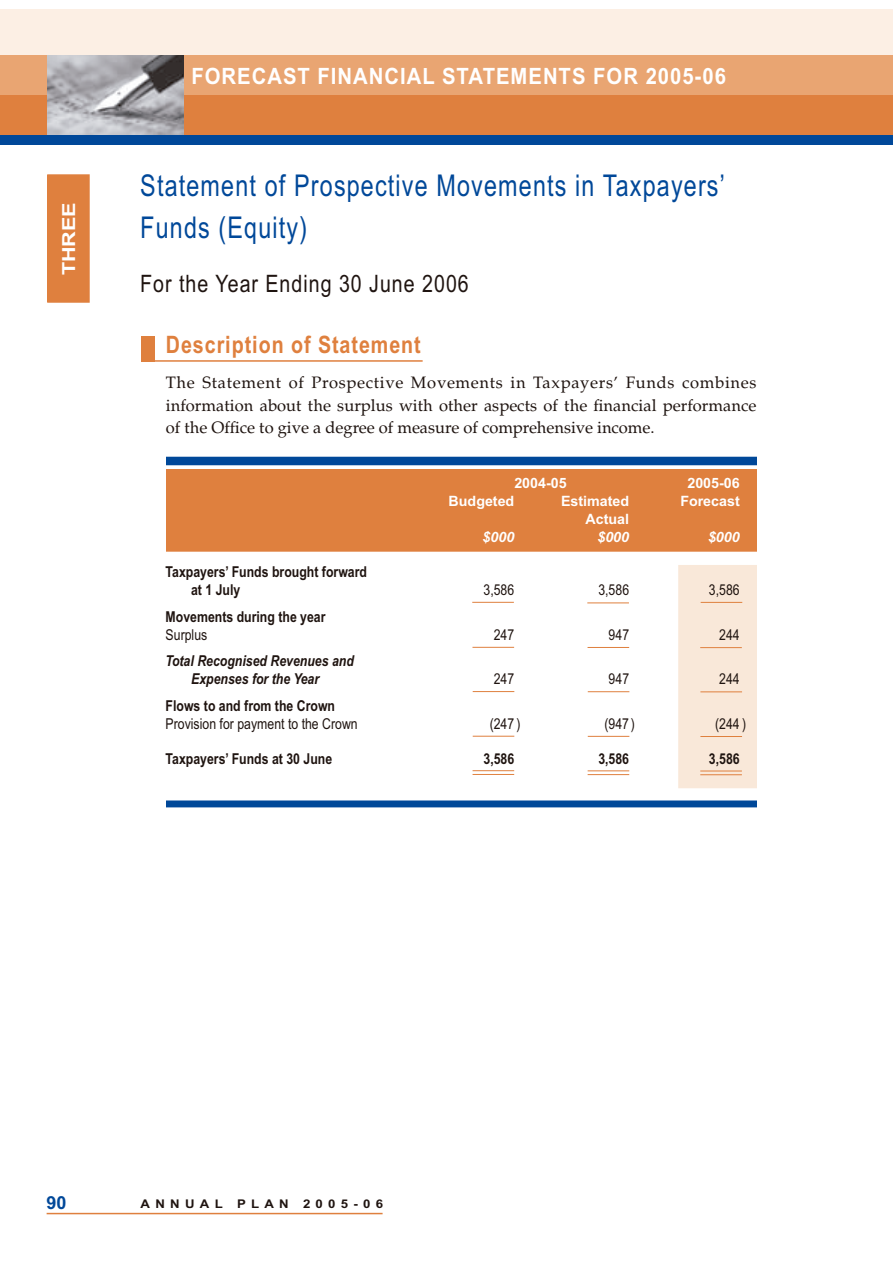
<style>
.page{position:relative;width:893px;height:1263px;background:#fff}
.page>*{position:absolute;margin:0;border:0;box-sizing:border-box;transform-origin:0 0}
.t1{font:30px/42px "Arial Narrow";letter-spacing:.04em;color:#004899;scale:.95 1}
.t2{font:24px "Arial Narrow";letter-spacing:.04em;color:#1f1410}
.t3{font:700 24px "Arial Narrow";letter-spacing:.04em;color:#df803e}
.t4{font:700 22.5px "Arial Narrow";letter-spacing:.04em;color:#fff;scale:1.1 1}
.t5{font:700 18px "Arial";color:#fff;scale:1.2 1}
.t6{font:700 18px "Arial";color:#004899}
.t7{font:16.5px/22.5px "Palatino";color:#1f1410;text-align:justify}
.t8{font:700 15px/18px "Arial Narrow";color:#1f1410}
.t9{font:15px "Arial Narrow";color:#1f1410}
.t10{font:italic 700 15px/18px "Arial Narrow";color:#1f1410}
.t11{font:700 14.25px "Arial";color:#fff}
.t12{font:italic 700 14.25px "Arial";color:#fff}
.t13{font:700 12px "Arial";letter-spacing:.4em;color:#1f1410;scale:1.1 1}
</style>
<div class="page">
<div style="left:48px;top:175px;width:41px;height:127px;background:#df803e"></div>
<div style="left:47px;top:174px;width:43px;height:129px;border:2px solid #df803e"></div>
<hr style="left:47px;top:1213px;width:336px;height:1px;background:#df803e">
<div style="left:0;top:60px;width:893px;height:82px;background:#df803e"></div>
<div style="left:0;top:18px;width:893px;height:77px;background:#e9a572"></div>
<img style="left:47px;top:55px;width:136px;height:80px">
<div style="left:0;top:135px;width:893px;height:10px;background:#004899"></div>
<div style="left:0;top:9px;width:893px;height:46px;background:#fcefe4"></div>
<hr style="left:140px;top:360px;width:283px;height:2px;background:#df803e">
<div style="left:679px;top:566px;width:82px;height:221px;background:#f9e8d9"></div>
<div style="left:678px;top:565px;width:83px;height:223px;border:2px solid #f9e8d9"></div>
<div style="left:160px;top:470px;width:600px;height:81px;background:#df803e"></div>
<div style="left:159px;top:469px;width:602px;height:83px;border:2px solid #df803e"></div>
<hr style="left:587px;top:602px;width:42px;height:1px;background:#df803e">
<hr style="left:700px;top:647px;width:42px;height:1px;background:#df803e">
<hr style="left:587px;top:647px;width:42px;height:1px;background:#df803e">
<hr style="left:472px;top:602px;width:42px;height:1px;background:#df803e">
<hr style="left:472px;top:647px;width:42px;height:1px;background:#df803e">
<hr style="left:701px;top:602px;width:41px;height:1px;background:#df803e">
<hr style="left:700px;top:691px;width:42px;height:1px;background:#df803e">
<hr style="left:588px;top:691px;width:41px;height:1px;background:#df803e">
<hr style="left:473px;top:691px;width:41px;height:1px;background:#df803e">
<hr style="left:700px;top:771px;width:42px;height:1px;background:#df803e">
<hr style="left:588px;top:770px;width:41px;height:1px;background:#df803e">
<hr style="left:473px;top:770px;width:41px;height:1px;background:#df803e">
<hr style="left:700px;top:774px;width:42px;height:1px;background:#df803e">
<hr style="left:588px;top:774px;width:41px;height:1px;background:#df803e">
<hr style="left:473px;top:774px;width:41px;height:1px;background:#df803e">
<div style="left:158px;top:801px;width:601px;height:6px;background:#004899"></div>
<div style="left:157px;top:800px;width:603px;height:7px;border:2px solid #004899"></div>
<hr style="left:700px;top:736px;width:42px;height:1px;background:#df803e">
<hr style="left:588px;top:736px;width:41px;height:1px;background:#df803e">
<hr style="left:473px;top:736px;width:41px;height:1px;background:#df803e">
<div style="left:165px;top:457px;width:595px;height:7px;background:#004899"></div>
<div style="left:164px;top:457px;width:597px;height:8px;border:2px solid #004899"></div>
<div style="left:140px;top:336px;width:14px;height:25px;background:#df803e"></div>
<div style="left:140px;top:446px;width:26px;height:393px;background:#fff"></div>
<div style="left:757px;top:445px;width:25px;height:394px;background:#fff"></div>
<div style="left:133px;top:328px;width:8px;height:41px;background:#fff"></div>
<p class="t5" style="left:62px;top:275px;width:63px;rotate:-90deg">THREE</p>
<h3 class="t4" style="left:191px;top:68px;width:488px">FORECAST FINANCIAL STATEMENTS FOR 2005-06</h3>
<h1 class="t1" style="left:140px;top:168px;width:617px">Statement of Prospective Movements in Taxpayers’<br>Funds (Equity)</h1>
<h2 class="t2" style="left:140px;top:275px;width:330px">For the Year Ending 30 June 2006</h2>
<h2 class="t3" style="left:166px;top:336px;width:257px">Description of Statement</h2>
<p class="t7" style="left:166px;top:373px;width:592px">The Statement of Prospective Movements in Taxpayers’ Funds combines information about the surplus with other aspects of the financial performance of the Office to give a degree of measure of comprehensive income.</p>
<p class="t11" style="left:514px;top:478px;width:54px">2004-05</p>
<p class="t11" style="left:687px;top:478px;width:54px">2005-06</p>
<p class="t11" style="left:449px;top:496px;width:67px">Budgeted</p>
<p class="t11" style="left:561px;top:496px;width:70px">Estimated</p>
<p class="t11" style="left:680px;top:496px;width:61px">Forecast</p>
<p class="t11" style="left:586px;top:514px;width:45px">Actual</p>
<p class="t12" style="left:483px;top:532px;width:33px">$000</p>
<p class="t12" style="left:597px;top:532px;width:33px">$000</p>
<p class="t12" style="left:708px;top:532px;width:33px">$000</p>
<p class="t8" style="left:191px;top:564px;width:177px;text-indent:-26px">Taxpayers’ Funds brought forward at 1 July</p>
<p class="t9" style="left:484px;top:584px;width:32px">3,586</p>
<p class="t9" style="left:598px;top:584px;width:32px">3,586</p>
<p class="t9" style="left:709px;top:584px;width:32px">3,586</p>
<p class="t8" style="left:166px;top:609px;width:161px">Movements during the year</p>
<p class="t9" style="left:166px;top:629px;width:43px">Surplus</p>
<p class="t9" style="left:494px;top:629px;width:22px">247</p>
<p class="t9" style="left:609px;top:629px;width:22px">947</p>
<p class="t9" style="left:719px;top:629px;width:22px">244</p>
<p class="t10" style="left:191px;top:653px;width:164px;text-indent:-26px">Total Recognised Revenues and<br>Expenses for the Year</p>
<p class="t9" style="left:494px;top:673px;width:22px">247</p>
<p class="t9" style="left:609px;top:673px;width:22px">947</p>
<p class="t9" style="left:719px;top:673px;width:22px">244</p>
<p class="t8" style="left:166px;top:698px;width:171px">Flows to and from the Crown</p>
<p class="t9" style="left:166px;top:718px;width:194px">Provision for payment to the Crown</p>
<p class="t9" style="left:490px;top:718px;width:32px">(247 )</p>
<p class="t9" style="left:604px;top:718px;width:32px">(947 )</p>
<p class="t9" style="left:715px;top:718px;width:32px">(244 )</p>
<p class="t8" style="left:166px;top:751px;width:168px">Taxpayers’ Funds at 30 June</p>
<p class="t8" style="left:484px;top:751px;width:32px">3,586</p>
<p class="t8" style="left:598px;top:751px;width:32px">3,586</p>
<p class="t8" style="left:709px;top:751px;width:32px">3,586</p>
<p class="t6" style="left:46px;top:1196px;width:22px">90</p>
<p class="t13" style="left:141px;top:1200px;width:222px">ANNUAL PLAN 2005-06</p>
</div>
